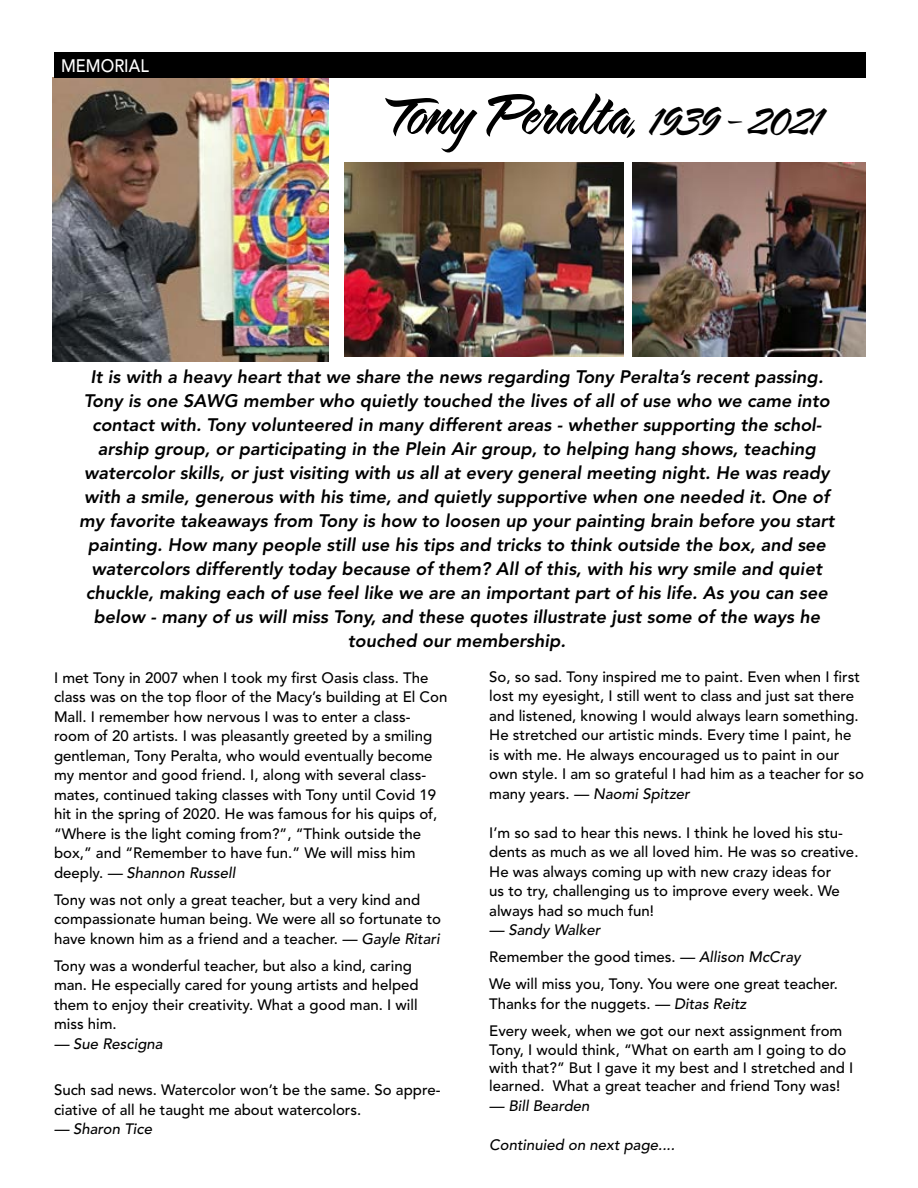
<style>
.page{position:relative;width:918px;height:1188px;background:#fff}
.page>*{position:absolute;margin:0;border:0;box-sizing:border-box;transform-origin:0 0}
.t1{font:69px "LHF Sarah Script Neue";letter-spacing:-.015em;color:#000}
.t2{font:italic 800 18px/24px "Avenir LT Std";color:#000;text-align:center}
.t3{font:500 18px "Avenir LT Std";color:#fff;scale:.91 1}
.t4{font:500 15px/19.5px "Avenir LT Std";color:#000}
.t5{font:italic 500 15px "Avenir LT Std";color:#000}
.s1{font-size:61.5px}
.s2{font-size:46.5px}
.s3{font-style:italic}
</style>
<div class="page">
<img style="left:344px;top:163px;width:280px;height:194px">
<img style="left:52px;top:77px;width:276px;height:285px">
<img style="left:632px;top:163px;width:233px;height:194px">
<div style="left:54px;top:52px;width:811px;height:26px;background:#000"></div>
<p class="t3" style="left:61px;top:55px;width:98px">MEMORIAL</p>
<h1 class="t1" style="left:390px;top:78px;width:435px">Tony Peralta<span class="s1">,</span> <span class="s2">1939 - 2021</span></h1>
<p class="t2" style="left:79px;top:365px;width:757px">It is with a heavy heart that we share the news regarding Tony Peralta’s recent passing.<br>Tony is one SAWG member who quietly touched the lives of all of use who we came into contact with. Tony volunteered in many different areas - whether supporting the schol&shy;arship group, or participating in the Plein Air group, to helping hang shows, teaching watercolor skills, or just visiting with us all at every general meeting night. He was ready with a smile, generous with his time, and quietly supportive when one needed it. One of my favorite takeaways from Tony is how to loosen up your painting brain before you start painting. How many people still use his tips and tricks to think outside the box, and see watercolors differently today because of them? All of this, with his wry smile and quiet chuckle, making each of use feel like we are an important part of his life. As you can see below - many of us will miss Tony, and these quotes illustrate just some of the ways he touched our membership.</p>
<p class="t4" style="left:54px;top:668px;width:395px">I met Tony in 2007 when I took my first Oasis class. The class was on the top floor of the Macy’s building at El Con Mall. I remember how nervous I was to enter a class&shy;room of 20 artists. I was pleasantly greeted by a smiling gentleman, Tony Peralta, who would eventually become my mentor and good friend. I, along with several class&shy;mates, continued taking classes with Tony until Covid 19 hit in the spring of 2020. He was famous for his quips of, “Where is the light coming from?”, “Think outside the box,” and “Remember to have fun.” We will miss him deeply. <span class="s3">— Shannon Russell</span></p>
<p class="t4" style="left:54px;top:890px;width:389px">Tony was not only a great teacher, but a very kind and compassionate human being. We were all so fortunate to have known him as a friend and a teacher. <span class="s3">— Gayle Ritari</span></p>
<p class="t4" style="left:54px;top:956px;width:366px">Tony was a wonderful teacher, but also a kind, caring man. He especially cared for young artists and helped them to enjoy their creativity. What a good man. I will miss him.</p>
<p class="t5" style="left:54px;top:1035px;width:110px">— Sue Rescigna</p>
<p class="t4" style="left:54px;top:1081px;width:388px">Such sad news. Watercolor won’t be the same. So appre&shy;ciative of all he taught me about watercolors.</p>
<p class="t5" style="left:54px;top:1121px;width:100px">— Sharon Tice</p>
<p class="t4" style="left:489px;top:667px;width:376px">So, so sad. Tony inspired me to paint. Even when I first lost my eyesight, I still went to class and just sat there and listened, knowing I would always learn something.<br>He stretched our artistic minds. Every time I paint, he is with me. He always encouraged us to paint in our own style. I am so grateful I had him as a teacher for so many years. <span class="s3">— Naomi Spitzer</span></p>
<p class="t4" style="left:489px;top:823px;width:371px">I’m so sad to hear this news. I think he loved his stu&shy;dents as much as we all loved him. He was so creative.<br>He was always coming up with new crazy ideas for<br>us to try, challenging us to improve every week. We always had so much fun!</p>
<p class="t4" style="left:489px;top:917px;width:350px;line-height:27px"><span class="s3">— Sandy Walker<br></span>Remember the good times. <span class="s3">— Allison McCray<br></span>We will miss you, Tony. You were one great teacher.</p>
<p class="t4" style="left:489px;top:991px;width:355px;line-height:27px">Thanks for the nuggets. <span class="s3">— Ditas Reitz<br></span>Every week, when we got our next assignment from</p>
<p class="t4" style="left:489px;top:1042px;width:366px;line-height:18px">Tony, I would think, “What on earth am I going to do with that?” But I gave it my best and I stretched and I learned. What a great teacher and friend Tony was!</p>
<p class="t5" style="left:489px;top:1097px;width:102px">— Bill Bearden</p>
<p class="t5" style="left:489px;top:1136px;width:187px">Continuied on next page....</p>
</div>
